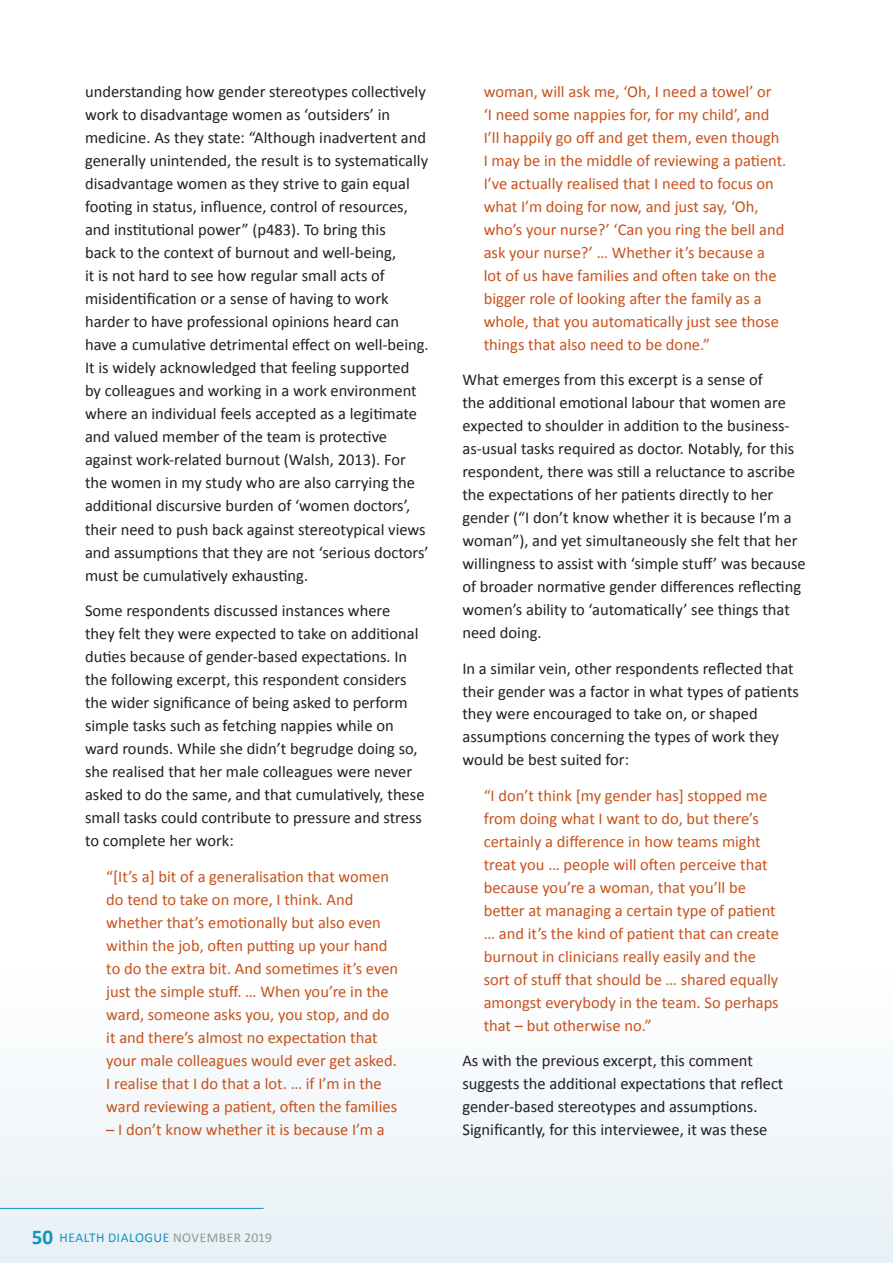
<style>
.page{position:relative;width:893px;height:1263px;background:#fff}
.page>*{position:absolute;margin:0;border:0;box-sizing:border-box;transform-origin:0 0}
.Body_Copy{font:16.5px/23px "Calibri";color:#231f20}
.Inset_Quote{font:16.5px/23px "Calibri";color:#c7521b}
.t1{font:13.5px "Calibri";letter-spacing:.04em;color:#1393be}
.s1{font-weight:700;font-size:21px}
.s2{color:#939598}
</style>
<div class="page">
<div style="left:0;top:970px;width:893px;height:293px;background:#f2f7fa"></div>
<hr style="left:0;top:1208px;width:264px;height:1px;background:#1393be">
<p class="Body_Copy" style="left:85px;top:81px;width:345px">understanding how gender stereotypes collectively work to disadvantage women as ‘outsiders’ in medicine. As they state: “Although inadvertent and generally unintended, the result is to systematically disadvantage women as they strive to gain equal footing in status, influence, control of resources, and institutional power” (p483). To bring this<br>back to the context of burnout and well-being,<br>it is not hard to see how regular small acts of misidentification or a sense of having to work harder to have professional opinions heard can have a cumulative detrimental effect on well-being.<br>It is widely acknowledged that feeling supported by colleagues and working in a work environment where an individual feels accepted as a legitimate and valued member of the team is protective against work-related burnout (Walsh, 2013). For the women in my study who are also carrying the additional discursive burden of ‘women doctors’, their need to push back against stereotypical views and assumptions that they are not ‘serious doctors’ must be cumulatively exhausting.</p>
<p class="Body_Copy" style="left:85px;top:599px;width:341px">Some respondents discussed instances where<br>they felt they were expected to take on additional duties because of gender-based expectations. In the following excerpt, this respondent considers the wider significance of being asked to perform simple tasks such as fetching nappies while on ward rounds. While she didn’t begrudge doing so, she realised that her male colleagues were never asked to do the same, and that cumulatively, these small tasks could contribute to pressure and stress to complete her work:</p>
<p class="Inset_Quote" style="left:106px;top:865px;width:293px">“[It’s a] bit of a generalisation that women do tend to take on more, I think. And whether that’s emotionally but also even within the job, often putting up your hand to do the extra bit. And sometimes it’s even just the simple stuff. … When you’re in the ward, someone asks you, you stop, and do it and there’s almost no expectation that your male colleagues would ever get asked.<br>I realise that I do that a lot. … if I’m in the ward reviewing a patient, often the families</p>
<p class="Inset_Quote" style="left:106px;top:1118px;width:280px">– I don’t know whether it is because I’m a</p>
<p class="Inset_Quote" style="left:484px;top:80px;width:304px">woman, will ask me, ‘Oh, I need a towel’ or<br>‘I need some nappies for, for my child’, and I’ll happily go off and get them, even though I may be in the middle of reviewing a patient.<br>I’ve actually realised that I need to focus on what I’m doing for now, and just say, ‘Oh, who’s your nurse?’ ‘Can you ring the bell and ask your nurse?’ … Whether it’s because a lot of us have families and often take on the bigger role of looking after the family as a whole, that you automatically just see those things that also need to be done.”</p>
<p class="Body_Copy" style="left:462px;top:368px;width:345px">What emerges from this excerpt is a sense of<br>the additional emotional labour that women are expected to shoulder in addition to the business&shy;as-usual tasks required as doctor. Notably, for this respondent, there was still a reluctance to ascribe the expectations of her patients directly to her gender (“I don’t know whether it is because I’m a woman”), and yet simultaneously she felt that her willingness to assist with ‘simple stuff’ was because of broader normative gender differences reflecting women’s ability to ‘automatically’ see things that need doing.</p>
<p class="Body_Copy" style="left:462px;top:657px;width:338px">In a similar vein, other respondents reflected that their gender was a factor in what types of patients they were encouraged to take on, or shaped assumptions concerning the types of work they would be best suited for:</p>
<p class="Inset_Quote" style="left:484px;top:784px;width:297px">“I don’t think [my gender has] stopped me from doing what I want to do, but there’s certainly a difference in how teams might treat you … people will often perceive that because you’re a woman, that you’ll be better at managing a certain type of patient … and it’s the kind of patient that can create burnout in clinicians really easily and the sort of stuff that should be … shared equally amongst everybody in the team. So perhaps that – but otherwise no.”</p>
<p class="Body_Copy" style="left:462px;top:1049px;width:323px">As with the previous excerpt, this comment suggests the additional expectations that reflect gender-based stereotypes and assumptions.<br>Significantly, for this interviewee, it was these</p>
<p class="t1" style="left:32px;top:1229px;width:242px"><span class="s1">50</span> HEALTH DIALOGUE <span class="s2">NOVEMBER 2019</span></p>
</div>
